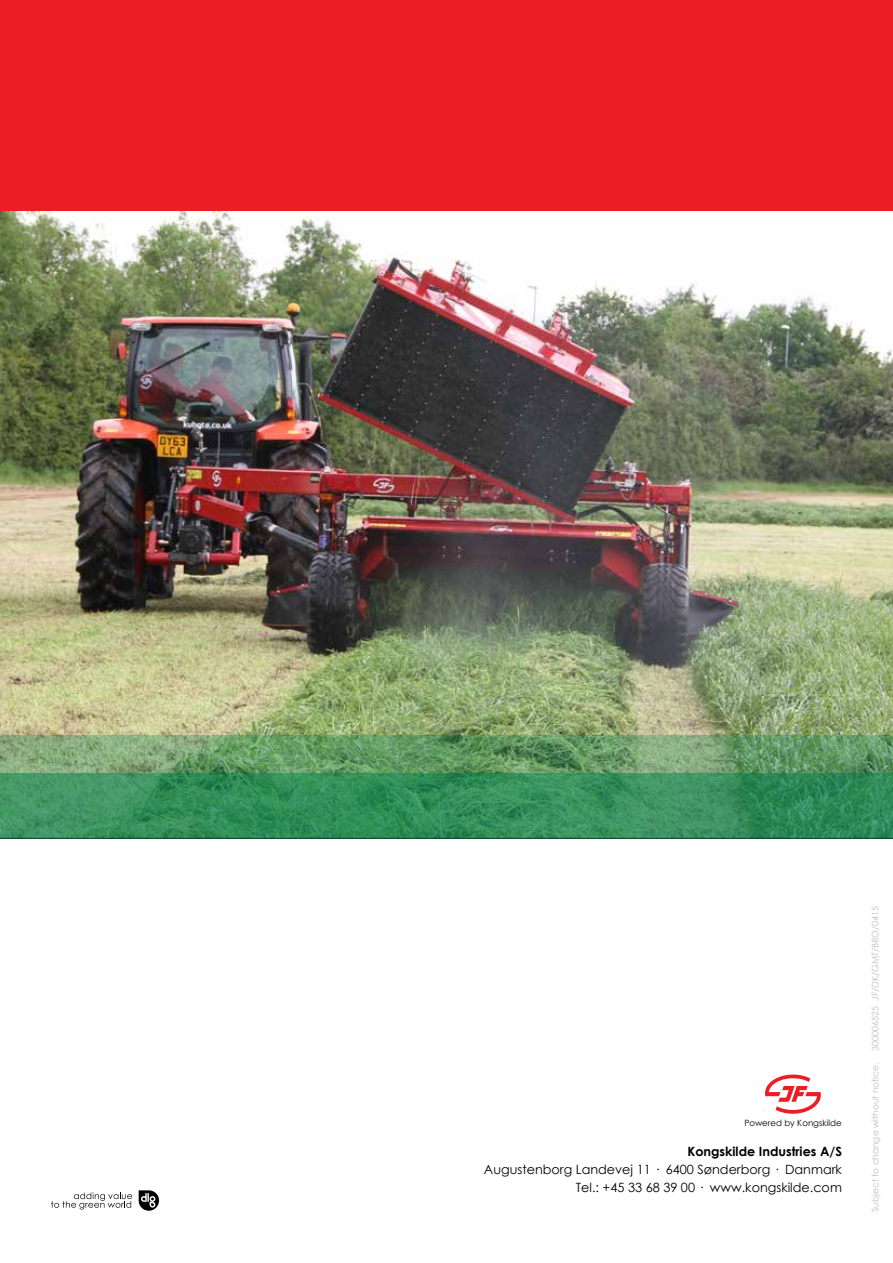
<style>
.page{position:relative;width:893px;height:1263px;background:#fff}
.page>*{position:absolute;margin:0;border:0;box-sizing:border-box;transform-origin:0 0}
.t1{font:12.75px/18px "Century Gothic";color:#000;text-align:right}
.t2{font:700 12.75px "Century Gothic";color:#000}
.t3{font:9px "Century Gothic";color:#bcbec0}
.t4{font:8.7px "Century Gothic";color:#000}
</style>
<div class="page">
<img style="left:0;top:210px;width:893px;height:526px">
<svg style="left:0;top:736px;width:893px;height:37px;background:#6e9d6b"></svg>
<svg style="left:0;top:773px;width:893px;height:66px;background:#348d5a"></svg>
<div style="left:0;top:0;width:893px;height:210px;background:#ed1d24"></div>
<svg style="left:51px;top:1192px;width:81px;height:17px"></svg>
<svg style="left:139px;top:1190px;width:20px;height:21px"></svg>
<svg style="left:765px;top:1074px;width:56px;height:40px"></svg>
<p class="t4" style="left:744px;top:1117px;width:99px">Powered by Kongskilde</p>
<p class="t2" style="left:687px;top:1141px;width:156px">Kongskilde Industries A/S</p>
<p class="t1" style="left:484px;top:1160px;width:359px">Augustenborg Landevej 11 · 6400 Sønderborg · Danmark<br>Tel.: +45 33 68 39 00 · www.kongskilde.com</p>
<p class="t3" style="left:869px;top:1050px;width:146px;rotate:-90deg">300006525 JF/DK/GMT/BRO/0415</p>
<p class="t3" style="left:869px;top:1212px;width:151px;rotate:-90deg">Subject to change without notice.</p>
</div>
